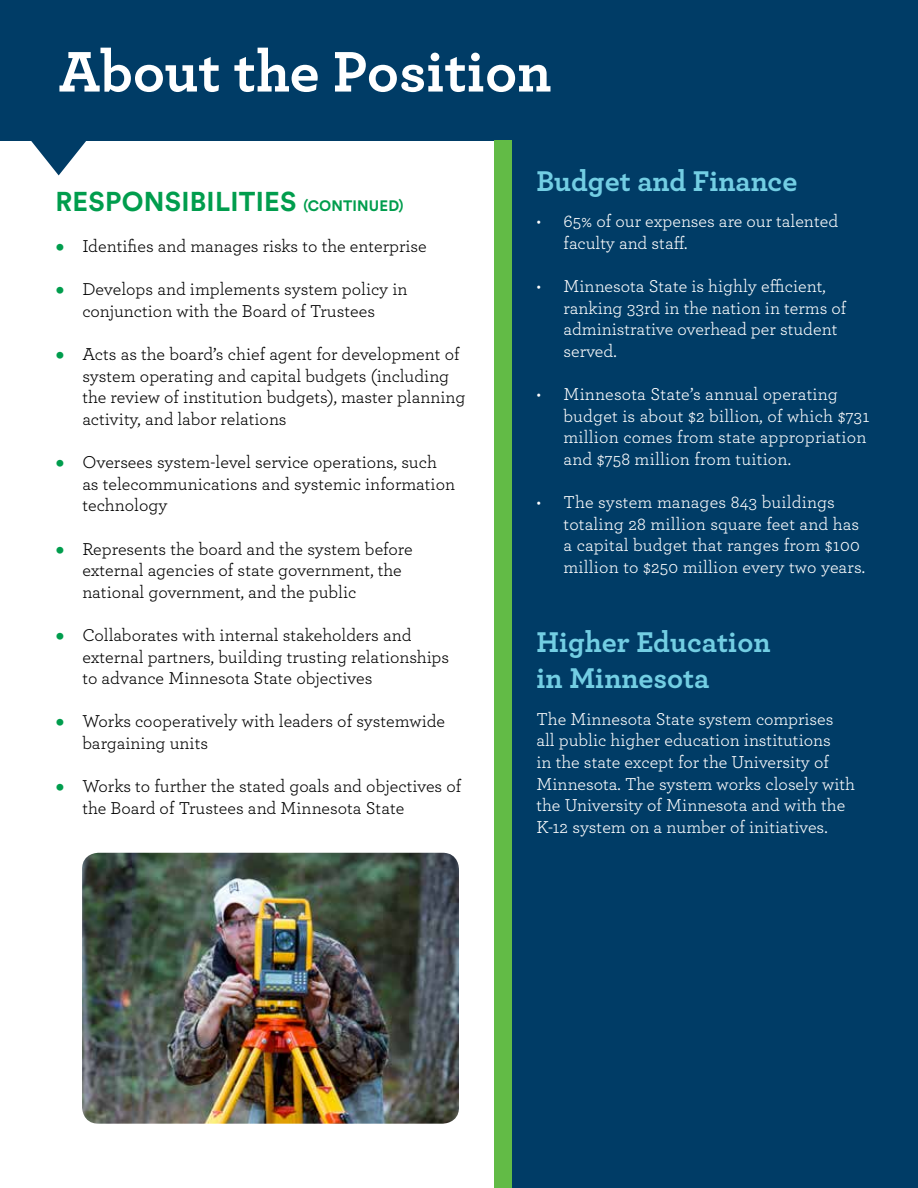
<style>
.page{position:relative;width:918px;height:1188px;background:#fff}
.page>*{position:absolute;margin:0;border:0;box-sizing:border-box;transform-origin:0 0}
.t1{font:700 60px "Archer";color:#fff}
.t2{font:700 30px/36px "Archer";color:#73cee3}
.t3{font:700 27px "Circular Std";letter-spacing:.01em;color:#009d4d}
.t4{font:18px/21.6px "Archer";color:#000}
.t5{font:18px/21.6px "Archer";color:#fff}
.s1{font-size:15px}
.s2{font-family:"Circular Std";font-size:16.5px;color:#009d4d}
</style>
<div class="page">
<div style="left:0;top:0;width:918px;height:140px;background:#003c66"></div>
<svg style="left:28px;top:140px;width:61px;height:35px"></svg>
<div style="left:502px;top:127px;width:416px;height:1061px;background:#003c66"></div>
<div style="left:495px;top:140px;width:17px;height:1048px;background:#62bb46"></div>
<img style="left:82px;top:853px;width:377px;height:271px">
<h1 class="t1" style="left:59px;top:24px;width:494px">About the Position</h1>
<h3 class="t3" style="left:55px;top:184px;width:350px">RESPONSIBILITIES <span class="s1">(CONTINUED)</span></h3>
<p class="t4" style="left:55px;top:235px;width:373px"><span class="s2">•</span> Identifies and manages risks to the enterprise</p>
<p class="t4" style="left:55px;top:278px;width:354px;text-align:center"><span class="s2">•</span> Develops and implements system policy in conjunction with the Board of Trustees</p>
<p class="t4" style="left:82px;top:343px;width:385px;text-indent:-27px"><span class="s2">•</span> Acts as the board’s chief agent for development of system operating and capital budgets (including the review of institution budgets), master planning activity, and labor relations</p>
<p class="t4" style="left:82px;top:451px;width:374px;text-indent:-27px"><span class="s2">•</span> Oversees system-level service operations, such as telecommunications and systemic information technology</p>
<p class="t4" style="left:82px;top:537px;width:332px;text-indent:-27px"><span class="s2">•</span> Represents the board and the system before external agencies of state government, the national government, and the public</p>
<p class="t4" style="left:82px;top:623px;width:368px;text-indent:-27px"><span class="s2">•</span> Collaborates with internal stakeholders and external partners, building trusting relationships to advance Minnesota State objectives</p>
<p class="t4" style="left:82px;top:710px;width:364px;text-indent:-27px"><span class="s2">•</span> Works cooperatively with leaders of systemwide bargaining units</p>
<p class="t4" style="left:82px;top:775px;width:381px;text-indent:-27px"><span class="s2">•</span> Works to further the stated goals and objectives of the Board of Trustees and Minnesota State</p>
<h2 class="t2" style="left:536px;top:161px;width:262px">Budget and Finance</h2>
<p class="t5" style="left:563px;top:210px;width:276px;text-indent:-27px">• 65% of our expenses are our talented faculty and staff.</p>
<p class="t5" style="left:563px;top:275px;width:285px;text-indent:-27px">• Minnesota State is highly efficient, ranking 33rd in the nation in terms of administrative overhead per student served.</p>
<p class="t5" style="left:563px;top:383px;width:308px;text-indent:-27px">• Minnesota State’s annual operating budget is about $2 billion, of which $731 million comes from state appropriation and $758 million from tuition.</p>
<p class="t5" style="left:563px;top:491px;width:303px;text-indent:-27px">• The system manages 843 buildings totaling 28 million square feet and has a capital budget that ranges from $100 million to $250 million every two years.</p>
<h2 class="t2" style="left:536px;top:622px;width:236px">Higher Education in Minnesota</h2>
<p class="t5" style="left:536px;top:707px;width:320px">The Minnesota State system comprises all public higher education institutions<br>in the state except for the University of Minnesota. The system works closely with the University of Minnesota and with the K-12 system on a number of initiatives.</p>
</div>
